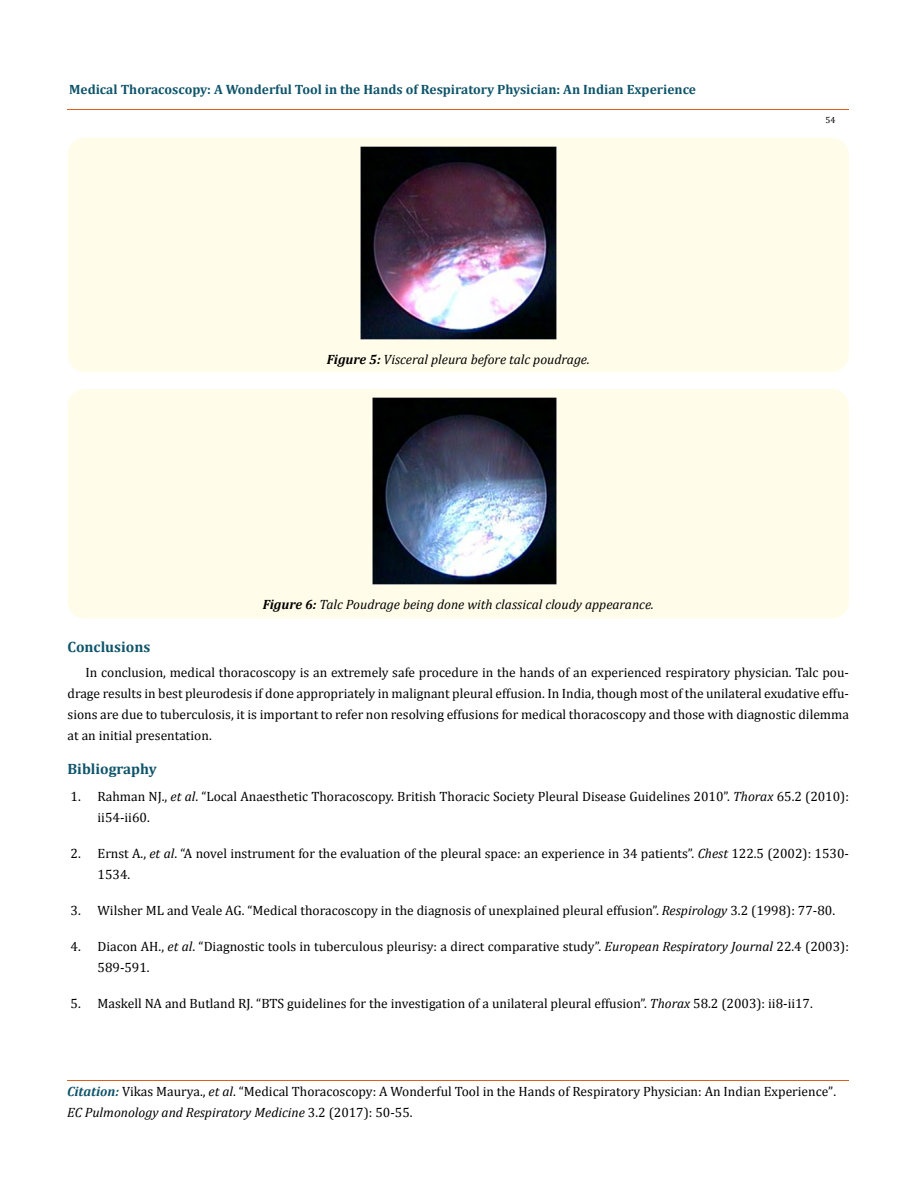
<style>
.page{position:relative;width:917px;height:1190px;background:#fff}
.page>*{position:absolute;margin:0;border:0;box-sizing:border-box;transform-origin:0 0}
.t1{font:700 15px "Cambria";color:#0e546a}
.t2{font:13.5px/21px "Cambria";color:#000}
.t3{font:italic 13.5px "Cambria";color:#000}
.t4{font:700 13.5px "Cambria";color:#0e546a}
.t5{font:9px "Cambria";color:#000}
.s1{font-weight:700}
.s2{font-style:italic}
.s3{font-weight:700;font-style:italic;color:#0e546a}
.s4{font-size:13.35px}
</style>
<div class="page">
<hr style="left:68px;top:109px;width:781px;height:1px;background:#e05d1a">
<div style="left:68px;top:138px;width:781px;height:234px;background:#fffde9;border-radius:18px"></div>
<img style="left:360px;top:147px;width:196px;height:192px">
<div style="left:68px;top:389px;width:781px;height:229px;background:#fffde9;border-radius:18px"></div>
<img style="left:372px;top:398px;width:185px;height:186px">
<p class="t4" style="left:69px;top:80px;width:628px">Medical Thoracoscopy: A Wonderful Tool in the Hands of Respiratory Physician: An Indian Experience</p>
<p class="t3" style="left:327px;top:349px;width:264px"><span class="s1">Figure 5:</span> Visceral pleura before talc poudrage.</p>
<p class="t1" style="left:68px;top:636px;width:84px">Conclusions</p>
<p class="t3" style="left:263px;top:595px;width:392px"><span class="s1">Figure 6:</span> Talc Poudrage being done with classical cloudy appearance.</p>
<p class="t5" style="left:825px;top:115px;width:11px">54</p>
<p class="t2" style="left:68px;top:662px;width:783px;text-align:justify;text-indent:18px">In conclusion, medical thoracoscopy is an extremely safe procedure in the hands of an experienced respiratory physician. Talc pou&shy;drage results in best pleurodesis if done appropriately in malignant pleural effusion. In India, though most of the unilateral exudative effu&shy;sions are due to tuberculosis, it is important to refer non resolving effusions for medical thoracoscopy and those with diagnostic dilemma at an initial presentation.</p>
<p class="t1" style="left:68px;top:758px;width:91px">Bibliography</p>
<p class="t2" style="left:98px;top:786px;width:753px;text-indent:-27px">1. Rahman NJ., <span class="s2">et al</span>. “Local Anaesthetic Thoracoscopy. British Thoracic Society Pleural Disease Guidelines 2010”. <span class="s2">Thorax</span> 65.2 (2010): ii54-ii60.</p>
<p class="t2" style="left:98px;top:843px;width:753px;text-indent:-27px">2. Ernst A., <span class="s2">et al</span>. “A novel instrument for the evaluation of the pleural space: an experience in 34 patients”. <span class="s2">Chest</span> 122.5 (2002): 1530-<br>1534.</p>
<p class="t2" style="left:70px;top:900px;width:766px">3. Wilsher ML and Veale AG. “Medical thoracoscopy in the diagnosis of unexplained pleural effusion”. <span class="s2">Respirology</span> 3.2 (1998): 77-80.</p>
<p class="t2" style="left:98px;top:936px;width:753px;text-indent:-27px">4. Diacon AH., <span class="s2">et al</span>. “Diagnostic tools in tuberculous pleurisy: a direct comparative study”. <span class="s2">European Respiratory Journal</span> 22.4 (2003):<br>589-591.</p>
<p class="t2" style="left:70px;top:993px;width:743px">5. Maskell NA and Butland RJ. “BTS guidelines for the investigation of a unilateral pleural effusion”. <span class="s2">Thorax</span> 58.2 (2003): ii8-ii17.</p>
<p class="t2" style="left:67px;top:1080px;width:770px"><span class="s3">Citation:</span> Vikas Maurya., <span class="s2">et al</span>. “Medical Thoracoscopy: A Wonderful Tool in the Hands of Respiratory Physician: An Indian Experience”<span class="s4">.<br></span><span class="s2">EC Pulmonology and Respiratory Medicine</span> <span class="s4">3</span>.2 (2017): 50-55.</p>
</div>
